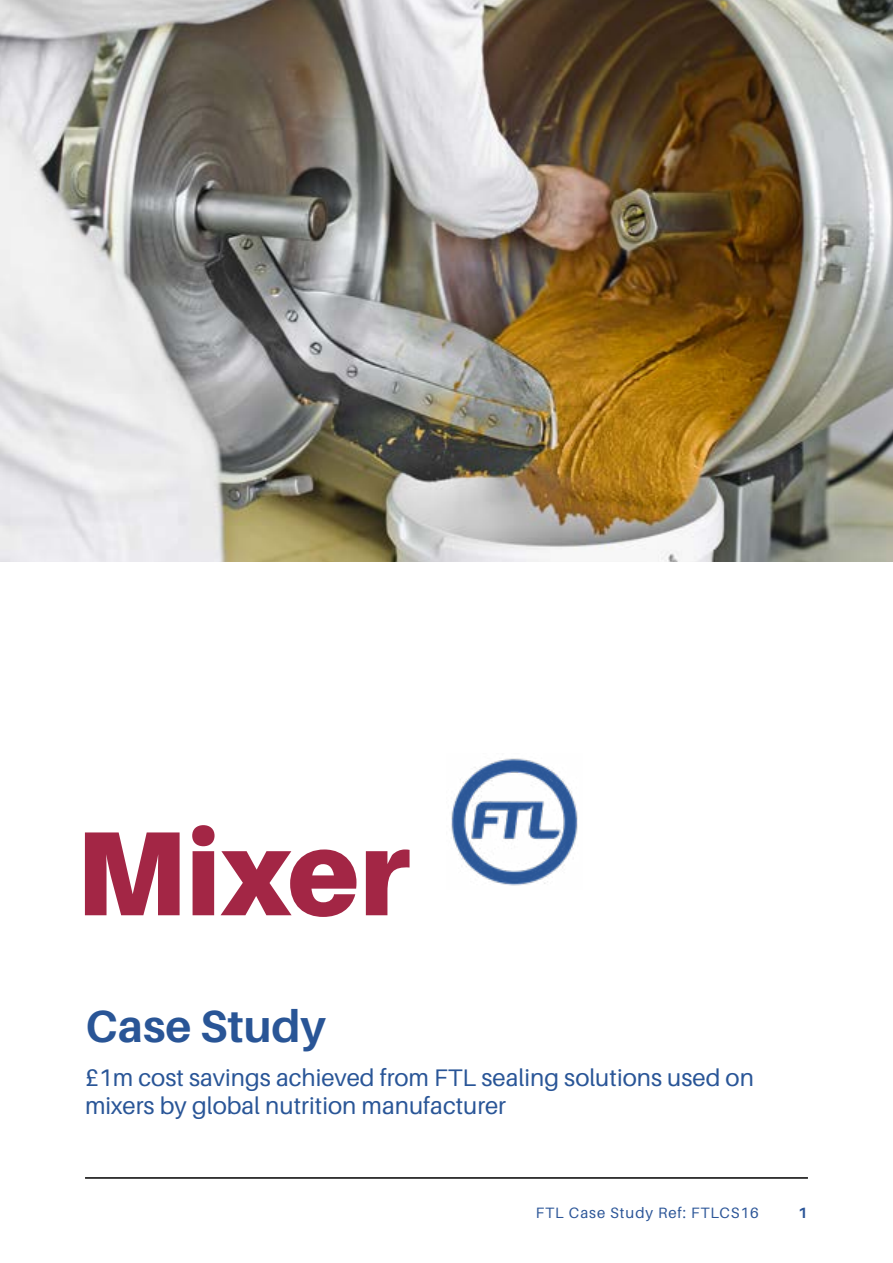
<style>
.page{position:relative;width:893px;height:1263px;background:#fff}
.page>*{position:absolute;margin:0;border:0;box-sizing:border-box;transform-origin:0 0}
.t1{font:900 120px "Aileron";color:#a32645}
.t2{font:700 45px "Aileron";color:#295596}
.t3{font:24px/28.8px "Aileron";color:#295597}
.t4{font:15px "Aileron";letter-spacing:.06em;color:#2c5698}
.t5{font:700 15px "Aileron";color:#2c5698}
</style>
<div class="page">
<hr style="left:85px;top:1177px;width:723px;height:2px;background:#000">
<img style="left:451px;top:758px;width:127px;height:128px">
<img style="left:0;top:0;width:893px;height:561px">
<h1 class="t1" style="left:75px;top:803px;width:336px">Mixer</h1>
<h2 class="t2" style="left:85px;top:1001px;width:242px">Case Study</h2>
<p class="t3" style="left:85px;top:1063px;width:670px">£1m cost savings achieved from FTL sealing solutions used on mixers by global nutrition manufacturer</p>
<p class="t4" style="left:536px;top:1205px;width:225px">FTL Case Study Ref: FTLCS16</p>
<p class="t5" style="left:798px;top:1205px;width:11px">1</p>
</div>
